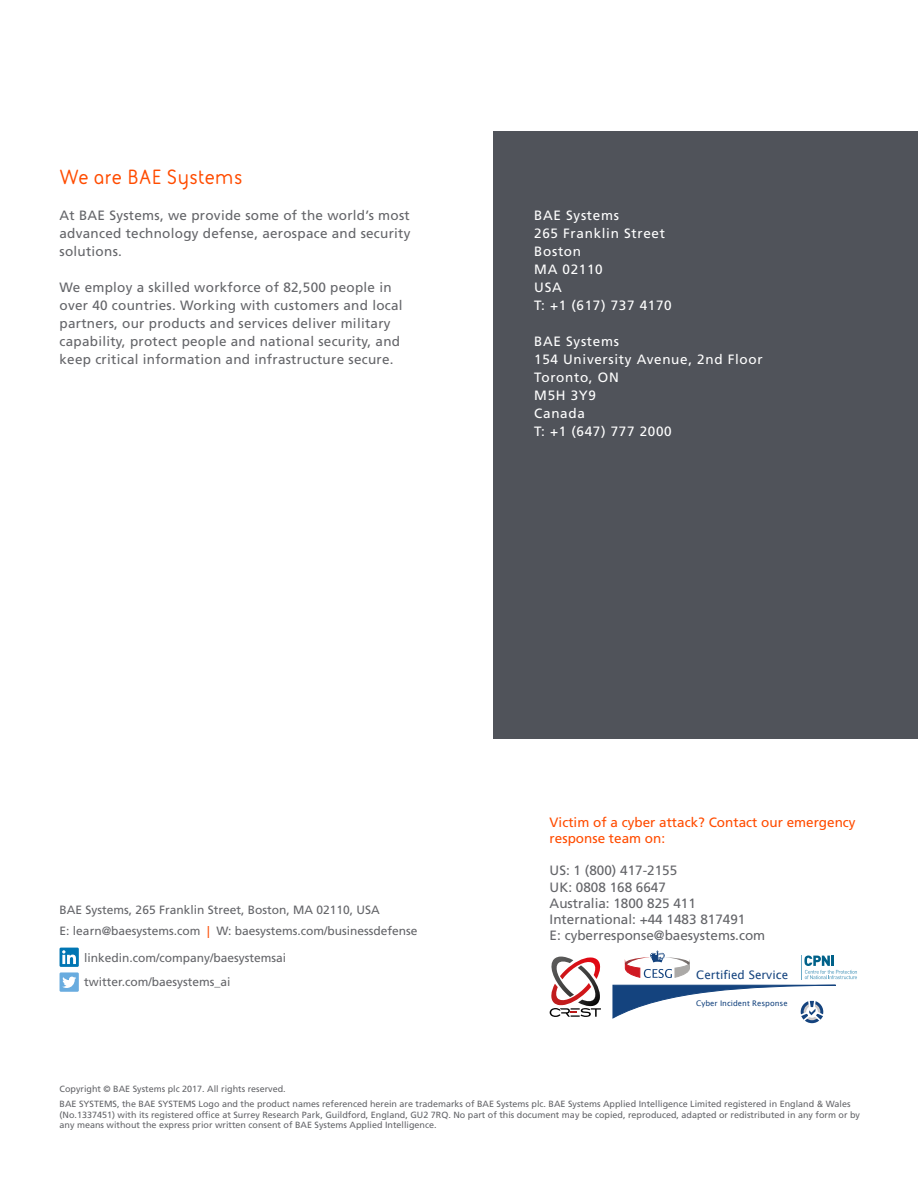
<style>
.page{position:relative;width:918px;height:1188px;background:#fff}
.page>*{position:absolute;margin:0;border:0;box-sizing:border-box;transform-origin:0 0}
.t1{font:700 21px "BAE Systems";letter-spacing:.02em;color:#ff4c00}
.t2{font:13.5px/18px "Frutiger LT Std";letter-spacing:.02em;color:#646569;text-align:justify}
.t3{font:13.5px/18px "Frutiger LT Std";letter-spacing:.05em;color:#fff}
.t4{font:13.5px/16.2px "Frutiger LT Std";color:#646569}
.t5{font:13.5px/16.2px "Frutiger LT Std";color:#ff4c00}
.t6{font:12px/21px "Frutiger LT Std";color:#646569}
.t7{font:11.7px "Lucida Sans";color:#14437e}
.t8{font:9px/15px "Frutiger LT Std";color:#646569}
.t9{font:7.65px "Lucida Sans";color:#14437e}
.s1{color:#fc4c03}
</style>
<div class="page">
<div style="left:493px;top:132px;width:425px;height:607px;background:#50535a"></div>
<svg style="left:612px;top:951px;width:245px;height:73px"></svg>
<svg style="left:549px;top:957px;width:52px;height:60px"></svg>
<div style="left:60px;top:948px;width:19px;height:19px;background:#0076b3"></div>
<svg style="left:62px;top:950px;width:14px;height:14px"></svg>
<div style="left:60px;top:972px;width:19px;height:20px;background:#69acdf"></div>
<svg style="left:62px;top:977px;width:14px;height:11px"></svg>
<h1 class="t1" style="left:60px;top:162px;width:184px">We are BAE Systems</h1>
<h2 class="t2" style="left:60px;top:206px;width:353px">At BAE Systems, we provide some of the world’s most advanced technology defense, aerospace and security solutions.</h2>
<p class="t2" style="left:60px;top:278px;width:345px;text-align:left">We employ a skilled workforce of 82,500 people in over 40 countries. Working with customers and local partners, our products and services deliver military capability, protect people and national security, and keep critical information and infrastructure secure.</p>
<h2 class="t3" style="left:534px;top:206px;width:139px">BAE Systems<br>265 Franklin Street<br>Boston<br>MA 02110<br>USA<br>T: +1 (617) 737 4170</h2>
<h2 class="t3" style="left:534px;top:332px;width:230px">BAE Systems<br>154 University Avenue, 2nd Floor<br>Toronto, ON<br>M5H 3Y9<br>Canada<br>T: +1 (647) 777 2000</h2>
<h3 class="t6" style="left:60px;top:899px;width:359px">BAE Systems, 265 Franklin Street, Boston, MA 02110, USA<br>E: learn@baesystems.com <span class="s1">|</span> W: baesystems.com/businessdefense</h3>
<h3 class="t6" style="left:84px;top:947px;width:204px">linkedin.com/company/baesystemsai</h3>
<h3 class="t6" style="left:84px;top:972px;width:148px">twitter.com/baesystems_ai</h3>
<h2 class="t5" style="left:550px;top:814px;width:308px">Victim of a cyber attack? Contact our emergency response team on:</h2>
<h2 class="t4" style="left:550px;top:863px;width:217px">US: 1 (800) 417-2155<br>UK: 0808 168 6647<br>Australia: 1800 825 411<br>International: +44 1483 817491<br>E: cyberresponse@baesystems.com</h2>
<p class="t7" style="left:696px;top:968px;width:93px">Certified Service</p>
<p class="t9" style="left:696px;top:999px;width:93px">Cyber Incident Response</p>
<p class="t8" style="left:60px;top:1081px;width:793px">Copyright © BAE Systems plc 2017. All rights reserved.<br>BAE SYSTEMS, the BAE SYSTEMS Logo and the product names referenced herein are trademarks of BAE Systems plc. BAE Systems Applied Intelligence Limited registered in England &amp; Wales</p>
<p class="t8" style="left:60px;top:1109px;width:802px;line-height:10.8px">(No.1337451) with its registered office at Surrey Research Park, Guildford, England, GU2 7RQ. No part of this document may be copied, reproduced, adapted or redistributed in any form or by any means without the express prior written consent of BAE Systems Applied Intelligence.</p>
</div>
